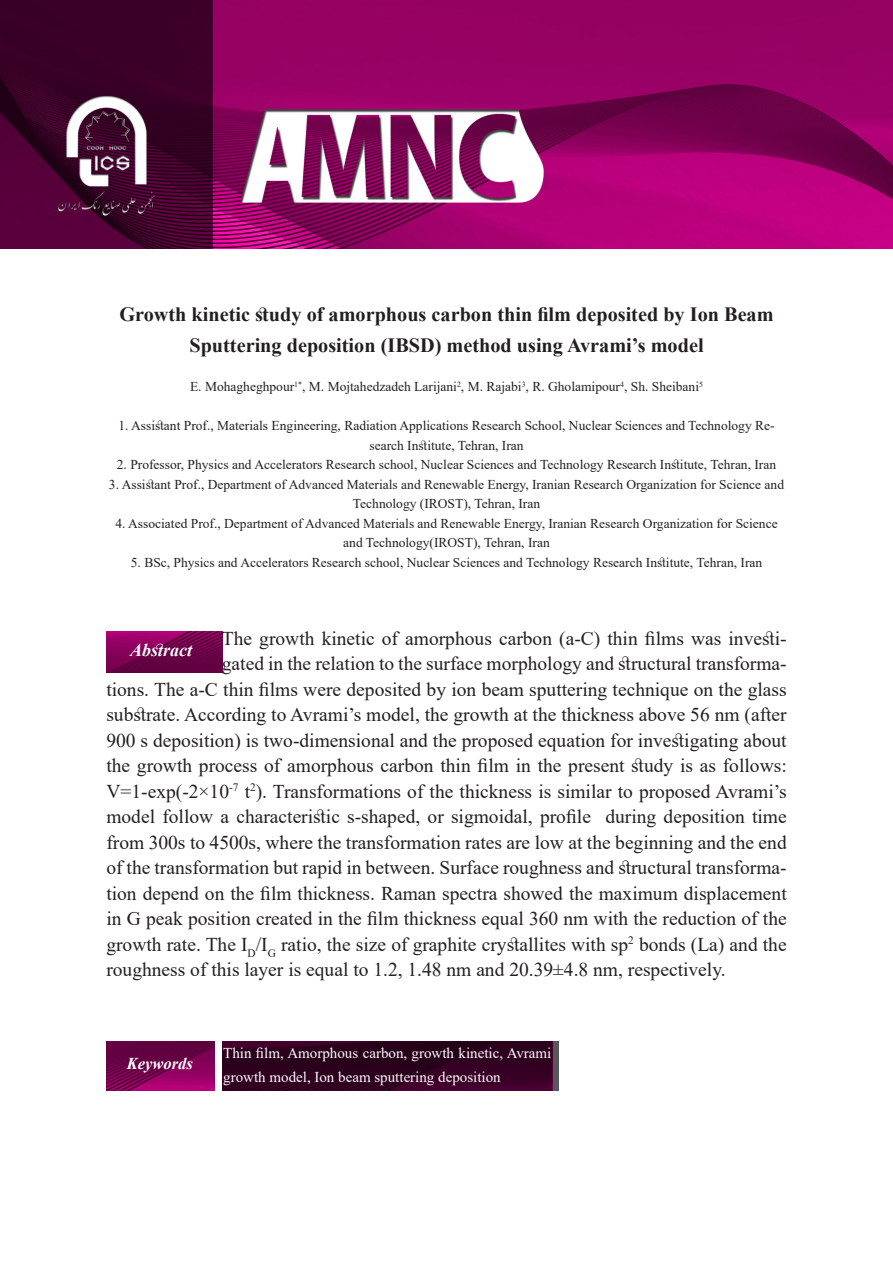
<style>
.page{position:relative;width:893px;height:1263px;background:#fff}
.page>*{position:absolute;margin:0;border:0;box-sizing:border-box;transform-origin:0 0}
.English{font:700 20.25px/31.5px "Times New Roman";color:#231f20;text-align:center}
.English-2{font:19.5px/25.5px "Times New Roman";color:#231f20}
.t1{font:italic 700 18px "Times New Roman";color:#fcfcfc}
.t2{font:italic 700 16.5px "Times New Roman";color:#fff}
.English-3{font:15px/24px "Times New Roman";color:#fafafa}
.English-4{font:13.5px/19.5px "Times New Roman";color:#231f20;text-align:center}
.English-5{font:11.4px "Times New Roman";color:#231f20}
.English-6{font:7.8px "Times New Roman";color:#231f20}
.s1{font-size:19.5px}
</style>
<div class="page">
<img style="left:0;top:0;width:893px;height:249px">
<img style="left:106px;top:631px;width:116px;height:42px">
<img style="left:106px;top:1042px;width:108px;height:49px">
<svg style="left:552px;top:1042px;width:7px;height:49px"></svg>
<img style="left:222px;top:1042px;width:330px;height:49px">
<p class="English" style="left:119px;top:298px;width:656px">Growth kinetic study of amorphous carbon thin film deposited by Ion Beam<br>Sputtering deposition (IBSD) method using Avrami s’ model</p>
<p class="English-6" style="left:457px;top:379px;width:5px">2</p>
<p class="English-4" style="left:190px;top:377px;width:510px">E. Mohagheghpour M,<sup>*1</sup> . Mojtahedzadeh Larijani M, . Rajabi R, . Gholamipour , Sh. Sheibani</p>
<p class="English-6" style="left:522px;top:379px;width:5px">3</p>
<p class="English-6" style="left:620px;top:379px;width:5px">4</p>
<p class="English-6" style="left:699px;top:379px;width:5px">5</p>
<p class="English-4" style="left:118px;top:416px;width:658px">1. Assistant Prof., Materials Engineering, Radiation Applications Research School, Nuclear Sciences and Technology Re-</p>
<p class="English-4" style="left:117px;top:455px;width:661px">2. Professor, Physics and Accelerators Research school, Nuclear Sciences and Technology Research Institute, Tehran, Iran</p>
<p class="English-4" style="left:109px;top:474px;width:677px">3. Assistant Prof., Department of Advanced Materials and Renewable Energy, Iranian Research Organization for Science and<br>Technology (IROST ,) Tehran, Iran</p>
<p class="English-4" style="left:115px;top:513px;width:664px">4. Associated Prof., Department of Advanced Materials and Renewable Energy, Iranian Research Organization for Science and Technology(IROST ,) Tehran, Iran</p>
<p class="English-4" style="left:131px;top:552px;width:633px">5. BSc, Physics and Accelerators Research school, Nuclear Sciences and Technology Research Institute, Tehran, Iran</p>
<p class="English-4" style="left:369px;top:435px;width:156px">search Institute, Tehran, Iran</p>
<p class="t1" style="left:130px;top:637px;width:63px">Abstract</p>
<p class="English-2" style="left:222px;top:625px;width:566px">The growth kinetic of amorphous carbon ( C-a ) thin films was investi-</p>
<p class="English-2" style="left:222px;top:650px;width:566px">gated in the relation to the surface morphology and structural transforma-</p>
<p class="English-2" style="left:106px;top:676px;width:682px">tions. The C-a thin films were deposited by ion beam sputtering technique on the glass</p>
<p class="English-2" style="left:106px;top:701px;width:682px;text-align:justify">substrate. According to Avrami s’ model, the growth at the thickness above 56 nm (after 900 s deposition) is two-dimensional and the proposed equation for investigating about the growth process of amorphous carbon thin film in the present study is as follows:</p>
<p class="English-5" style="left:245px;top:779px;width:13px">2<span class="s1">t</span></p>
<p class="English-2" style="left:106px;top:778px;width:134px">V=1-exp(-2×10<sup>-7</sup></p>
<p class="English-2" style="left:256px;top:778px;width:532px;text-align:right">.) Transformations of the thickness is similar to proposed Avrami s’ during deposition time</p>
<p class="English-2" style="left:106px;top:803px;width:682px">model follow a characteristic -s shaped, or sigmoidal, profile<br>from 300 tos 4500 ,s where the transformation rates are low at the beginning and the end</p>
<p class="English-2" style="left:106px;top:880px;width:682px">tion depend on the film thickness. Raman spectra showed the maximum displacement</p>
<p class="English-2" style="left:106px;top:854px;width:682px">of the transformation but rapid in between. Surface roughness and structural transforma-</p>
<p class="English-2" style="left:106px;top:905px;width:682px">in G peak position created in the film thickness equal 360 nm with the reduction of the</p>
<p class="English-5" style="left:628px;top:932px;width:7px">2</p>
<p class="English-2" style="left:106px;top:931px;width:523px">growth rate. The I<sub>D</sub>/I<sub>G</sub> ratio, the size of graphite crystallites with sp</p>
<p class="English-2" style="left:106px;top:931px;width:682px;text-indent:533px">bonds (La) and the roughness of this layer is equal to 1.2, 1.48 nm and 20.39±4.8 nm, respectively.</p>
<p class="t2" style="left:127px;top:1052px;width:67px">Keywords</p>
<p class="English-3" style="left:223px;top:1040px;width:330px">Thin film, Amorphous carbon, growth kinetic, Avrami growth model, Ion beam sputtering deposition</p>
</div>
